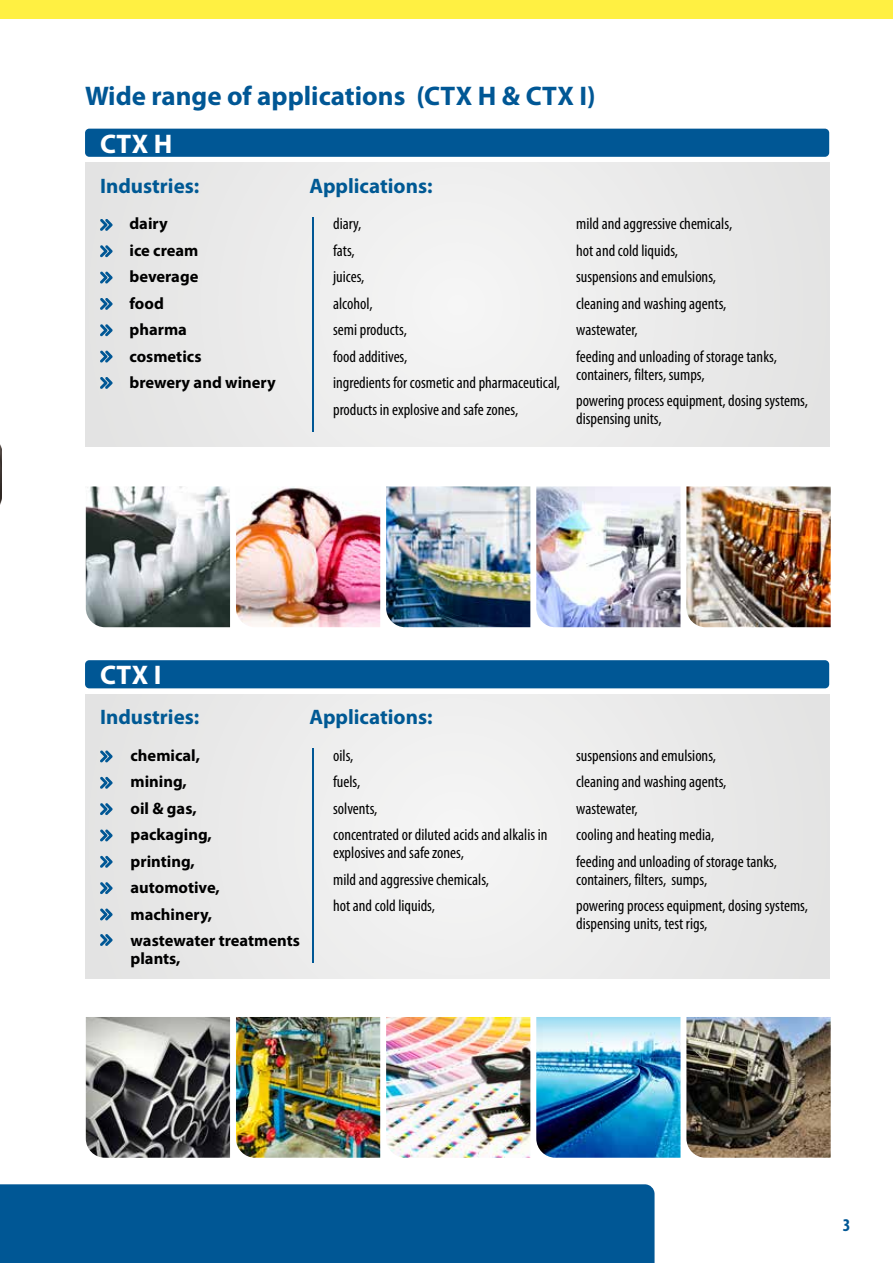
<style>
.page{position:relative;width:893px;height:1263px;background:#fff}
.page>*{position:absolute;margin:0;border:0;box-sizing:border-box;transform-origin:0 0}
.t1{font:700 27px "Myriad Pro";color:#005795}
.t2{font:700 27px "Myriad Pro";letter-spacing:.015em;color:#fff}
.t3{font:700 21px "Myriad Pro";color:#005994}
.t4{font:700 condensed 18px "Myriad Pro";color:#005795}
.t5{font:condensed 16.5px/26.5px "Myriad Pro";color:#000}
.t6{font:700 16.5px/26.5px "Myriad Pro";color:#000}
</style>
<div class="page">
<div style="left:0;top:1184px;width:655px;height:79px;background:#005795"></div>
<div style="left:0;top:0;width:893px;height:19px;background:#fff042"></div>
<img style="left:0;top:444px;width:1px;height:61px">
<img style="left:86px;top:486px;width:144px;height:141px">
<img style="left:236px;top:487px;width:144px;height:140px">
<img style="left:386px;top:486px;width:144px;height:141px">
<img style="left:536px;top:486px;width:144px;height:141px">
<img style="left:686px;top:486px;width:145px;height:141px">
<img style="left:86px;top:1017px;width:144px;height:141px">
<div style="left:85px;top:163px;width:744px;height:284px;background:#ebebeb"></div>
<svg style="left:100px;top:219px;width:13px;height:12px"></svg>
<svg style="left:100px;top:271px;width:13px;height:13px"></svg>
<svg style="left:100px;top:324px;width:13px;height:12px"></svg>
<svg style="left:100px;top:245px;width:13px;height:12px"></svg>
<svg style="left:100px;top:298px;width:13px;height:12px"></svg>
<svg style="left:100px;top:350px;width:13px;height:13px"></svg>
<svg style="left:100px;top:377px;width:13px;height:12px"></svg>
<hr style="left:312px;top:217px;width:1px;height:215px;background:#005795">
<div style="left:85px;top:129px;width:744px;height:28px;background:#005795;border-radius:4px"></div>
<div style="left:85px;top:694px;width:744px;height:284px;background:#ebebeb"></div>
<svg style="left:100px;top:750px;width:13px;height:12px"></svg>
<svg style="left:100px;top:803px;width:13px;height:12px"></svg>
<svg style="left:100px;top:856px;width:13px;height:12px"></svg>
<svg style="left:100px;top:777px;width:13px;height:12px"></svg>
<svg style="left:100px;top:829px;width:13px;height:12px"></svg>
<svg style="left:100px;top:882px;width:13px;height:12px"></svg>
<svg style="left:100px;top:908px;width:13px;height:12px"></svg>
<hr style="left:312px;top:748px;width:1px;height:215px;background:#005795">
<div style="left:85px;top:660px;width:744px;height:28px;background:#005795;border-radius:4px"></div>
<img style="left:236px;top:1017px;width:144px;height:141px">
<img style="left:386px;top:1017px;width:144px;height:141px">
<img style="left:536px;top:1017px;width:144px;height:141px">
<img style="left:686px;top:1017px;width:145px;height:141px">
<svg style="left:100px;top:934px;width:13px;height:12px"></svg>
<h1 class="t1" style="left:85px;top:79px;width:512px">Wide range of applications (CTX H &amp; CTX I)</h1>
<h1 class="t2" style="left:100px;top:126px;width:74px">CTX H</h1>
<p class="t3" style="left:100px;top:172px;width:101px">Industries:</p>
<p class="t3" style="left:309px;top:172px;width:125px">Applications:</p>
<p class="t6" style="left:129px;top:210px;width:148px">dairy<br>ice cream<br>beverage<br>food<br>pharma<br>cosmetics<br>brewery and winery</p>
<p class="t5" style="left:333px;top:210px;width:228px">diary,<br>fats,<br>juices,<br>alcohol,<br>semi products,<br>food additives,<br>ingredients for cosmetic and pharmaceutical, products in explosive and safe zones,</p>
<p class="t5" style="left:576px;top:210px;width:202px">mild and aggressive chemicals,<br>hot and cold liquids,<br>suspensions and emulsions,<br>cleaning and washing agents, wastewater,<br>feeding and unloading of storage tanks,</p>
<p class="t5" style="left:576px;top:361px;width:233px">containers, filters, sumps,<br>powering process equipment, dosing systems,</p>
<p class="t5" style="left:576px;top:405px;width:87px">dispensing units,</p>
<h1 class="t2" style="left:100px;top:658px;width:63px">CTX I</h1>
<p class="t3" style="left:100px;top:703px;width:101px">Industries:</p>
<p class="t3" style="left:309px;top:703px;width:125px">Applications:</p>
<p class="t6" style="left:131px;top:741px;width:171px">chemical,<br>mining,<br>oil &amp; gas,<br>packaging,<br>printing,<br>automotive, machinery, wastewater treatments</p>
<p class="t6" style="left:131px;top:945px;width:52px">plants,</p>
<p class="t5" style="left:333px;top:742px;width:216px">oils,<br>fuels,<br>solvents,<br>concentrated or diluted acids and alkalis in</p>
<p class="t5" style="left:333px;top:839px;width:158px">explosives and safe zones, mild and aggressive chemicals, hot and cold liquids,</p>
<p class="t5" style="left:576px;top:742px;width:202px">suspensions and emulsions,<br>cleaning and washing agents, wastewater,<br>cooling and heating media,<br>feeding and unloading of storage tanks,</p>
<p class="t5" style="left:576px;top:866px;width:233px">containers, filters, sumps,<br>powering process equipment, dosing systems,</p>
<p class="t5" style="left:576px;top:910px;width:133px">dispensing units, test rigs,</p>
<p class="t4" style="left:843px;top:1214px;width:9px">3</p>
</div>
